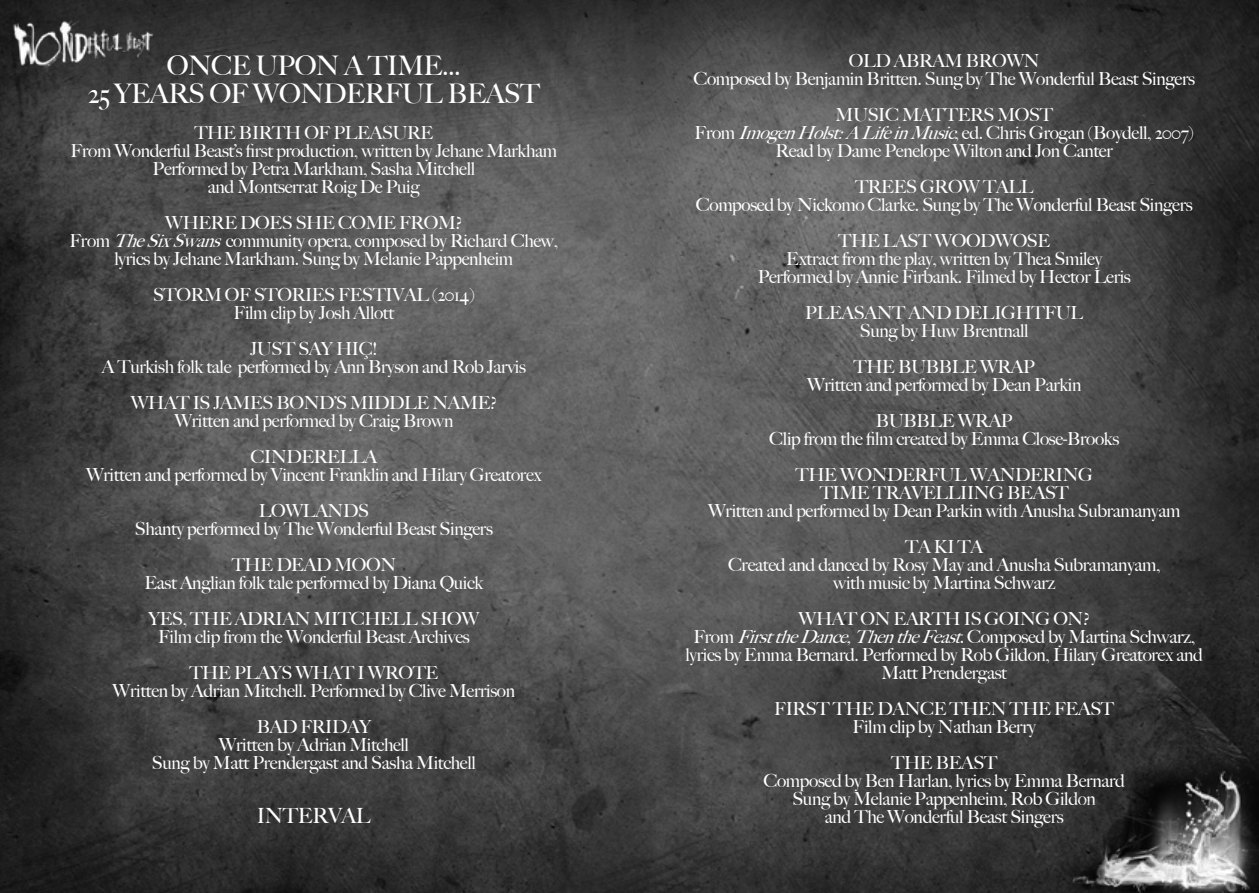
<style>
.page{position:relative;width:1259px;height:893px;background:#fff}
.page>*{position:absolute;margin:0;border:0;box-sizing:border-box;transform-origin:0 0}
.t1{font:500 27px/28.5px "Big Caslon";letter-spacing:-.02em;color:#fff;text-align:center}
.t2{font:500 21px "Big Caslon";letter-spacing:-.02em;color:#fff}
.t3{font:500 18px/18px "Big Caslon";letter-spacing:-.02em;color:#fff;text-align:center}
.s1{font-style:italic}
</style>
<div class="page">
<img style="left:0;top:0;width:1259px;height:893px">
<img style="left:0;top:0;width:172px;height:85px">
<img style="left:1067px;top:755px;width:192px;height:138px">
<h1 class="t1" style="left:88px;top:50px;width:454px">ONCE UPON A TIME...<br>25 YEARS OF WONDERFUL BEAST</h1>
<p class="t3" style="left:71px;top:123px;width:488px">THE BIRTH OF PLEASURE<br>From Wonderful Beast’s first production, written by Jehane Markham Performed by Petra Markham, Sasha Mitchell<br>and Montserrat Roig De Puig</p>
<p class="t3" style="left:70px;top:213px;width:490px">WHERE DOES SHE COME FROM?<br>From <span class="s1">TheSixSwans</span>community opera, composed by Richard Chew, lyrics by Jehane Markham. Sung by Melanie Pappenheim</p>
<p class="t3" style="left:153px;top:285px;width:323px">STORM OF STORIES FESTIVAL (2014)<br>Film clip by Josh Allott</p>
<p class="t3" style="left:102px;top:339px;width:426px">JUST SAY HIÇ!<br>A Turkish folk tale performed by Ann Bryson and Rob Jarvis</p>
<p class="t3" style="left:131px;top:393px;width:368px">WHAT IS JAMES BOND’S MIDDLE NAME?<br>Written and performed by Craig Brown</p>
<p class="t3" style="left:86px;top:447px;width:457px">CINDERELLA<br>Written and performed by Vincent Franklin and Hilary Greatorex</p>
<p class="t3" style="left:135px;top:501px;width:359px">LOWLANDS<br>Shanty performed by The Wonderful Beast Singers</p>
<p class="t3" style="left:144px;top:555px;width:340px">THE DEAD MOON<br>East Anglian folk tale performed by Diana Quick</p>
<p class="t3" style="left:149px;top:609px;width:332px">YES, THE ADRIAN MITCHELL SHOW<br>Film clip from the Wonderful Beast Archives</p>
<p class="t3" style="left:113px;top:663px;width:404px">THE PLAYS WHAT I WROTE<br>Written by Adrian Mitchell. Performed by Clive Merrison</p>
<p class="t3" style="left:152px;top:717px;width:325px">BAD FRIDAY<br>Written by Adrian Mitchell<br>Sung by Matt Prendergast and Sasha Mitchell</p>
<p class="t2" style="left:257px;top:799px;width:115px">INTERVAL</p>
<p class="t3" style="left:693px;top:51px;width:503px">OLD ABRAM BROWN<br>Composed by Benjamin Britten. Sung by The Wonderful Beast Singers</p>
<p class="t3" style="left:694px;top:105px;width:501px">MUSIC MATTERS MOST<br>From <span class="s1">ImogenHolst:ALifeinMusic</span>, ed. Chris Grogan (Boydell, 2007)<br>Read by Dame Penelope Wilton and Jon Canter</p>
<p class="t3" style="left:696px;top:177px;width:498px">TREES GROW TALL<br>Composed by Nickomo Clarke. Sung by The Wonderful Beast Singers</p>
<p class="t3" style="left:757px;top:231px;width:375px">THE LAST WOODWOSE<br>Extract from the play, written by Thea Smiley<br>Performed by Annie Firbank. Filmed by Hector Leris</p>
<p class="t3" style="left:805px;top:303px;width:279px">PLEASANT AND DELIGHTFUL<br>Sung by Huw Brentnall</p>
<p class="t3" style="left:807px;top:357px;width:276px">THE BUBBLE WRAP<br>Written and performed by Dean Parkin</p>
<p class="t3" style="left:769px;top:411px;width:351px">BUBBLE WRAP<br>Clip from the film created by Emma Close-Brooks</p>
<p class="t3" style="left:708px;top:465px;width:474px">THE WONDERFUL WANDERING<br>TIME TRAVELLIING BEAST<br>Written and performed by Dean Parkin with Anusha Subramanyam</p>
<p class="t3" style="left:728px;top:537px;width:434px">TA KI TA<br>Created and danced by Rosy May and Anusha Subramanyam, with music by Martina Schwarz</p>
<p class="t3" style="left:685px;top:609px;width:519px">WHAT ON EARTH IS GOING ON?<br>From <span class="s1">FirsttheDance,ThentheFeast</span>. Composed by Martina Schwarz, lyrics by Emma Bernard. Performed by Rob Gildon, Hilary Greatorex and Matt Prendergast</p>
<p class="t3" style="left:774px;top:699px;width:341px">FIRST THE DANCE THEN THE FEAST<br>Film clip by Nathan Berry</p>
<p class="t3" style="left:763px;top:753px;width:363px">THE BEAST<br>Composed by Ben Harlan, lyrics by Emma Bernard<br>Sung by Melanie Pappenheim, Rob Gildon<br>and The Wonderful Beast Singers</p>
</div>
